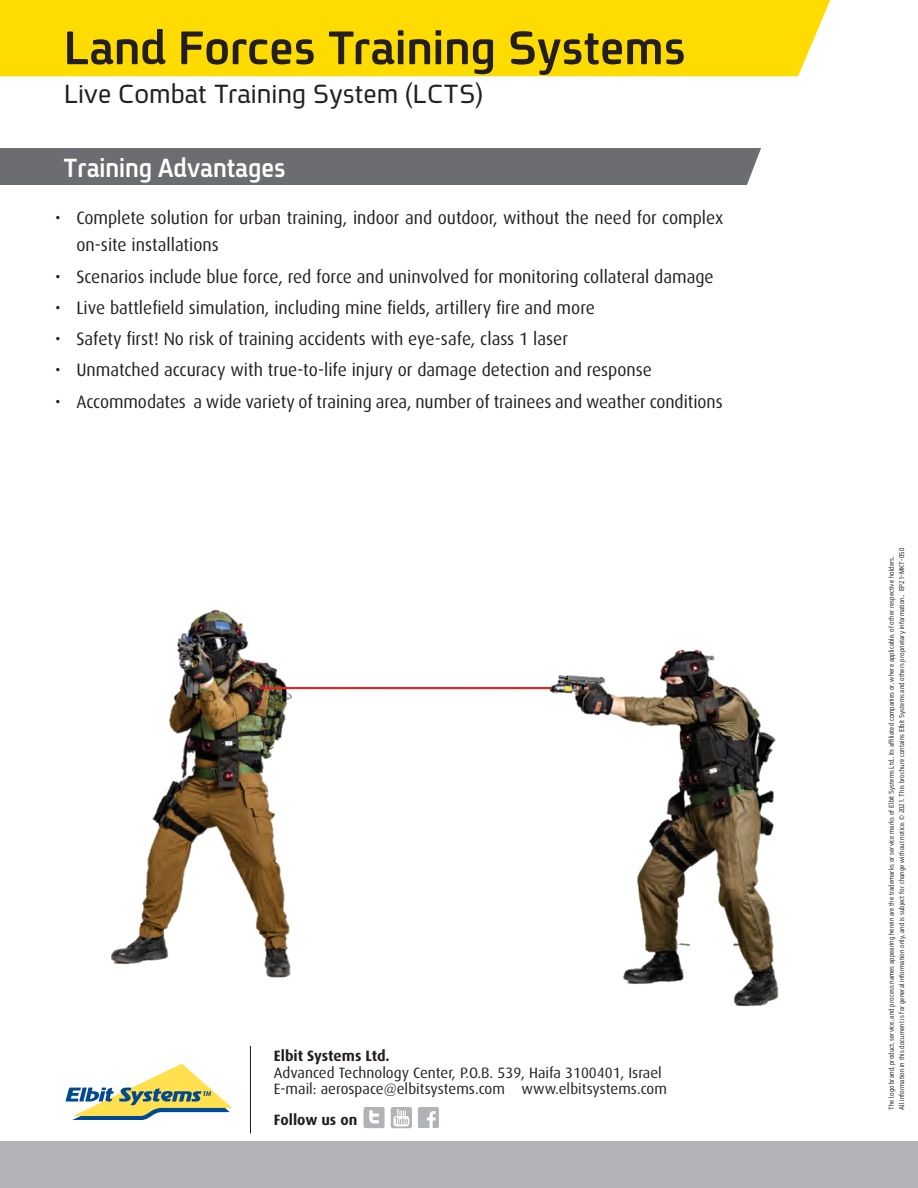
<style>
.page{position:relative;width:918px;height:1188px;background:#fff}
.page>*{position:absolute;margin:0;border:0;box-sizing:border-box;transform-origin:0 0}
.t1{font:51px "En Spoiler B";color:#231f20}
.t2{font:28.5px "En Spoiler";color:#231f20}
.t3{font:700 28.5px "Fb Spoiler Eng";color:#fff;scale:.93 1}
.t4{font:18px "Dax";color:#231f20}
.t5{font:18px "Dax";color:#231f20;scale:.96 1}
.t6{font:15px/16.5px "Dax";color:#231f20}
.t7{font:700 15px "Dax";color:#231f20}
.t8{font:7.5px/10.5px "Fb Spoiler Eng";letter-spacing:.01em;color:#231f20;scale:.9 1}
</style>
<div class="page">
<hr style="left:250px;top:1046px;width:1px;height:88px;background:#231f20">
<div style="left:0;top:1141px;width:918px;height:47px;background:#b2b3b7"></div>
<div style="left:0;top:0;width:830px;height:76px;background:#ffdc01"></div>
<div style="left:0;top:148px;width:761px;height:37px;background:#6c6d70"></div>
<img style="left:111px;top:609px;width:668px;height:398px">
<svg style="left:65px;top:1064px;width:166px;height:56px"></svg>
<svg style="left:418px;top:1107px;width:21px;height:21px"></svg>
<svg style="left:391px;top:1107px;width:21px;height:21px"></svg>
<svg style="left:364px;top:1107px;width:21px;height:21px"></svg>
<p class="t1" style="left:64px;top:11px;width:623px">Land Forces Training Systems</p>
<h2 class="t2" style="left:64px;top:73px;width:421px">Live Combat Training System (LCTS(</h2>
<p class="t3" style="left:64px;top:154px;width:240px">Training Advantages</p>
<p class="t4" style="left:76px;top:208px;width:648px">Complete solution for urban training, indoor and outdoor, without the need for complex</p>
<p class="t4" style="left:55px;top:208px;width:7px">•</p>
<p class="t4" style="left:55px;top:266px;width:7px">•</p>
<p class="t4" style="left:55px;top:298px;width:7px">•</p>
<p class="t4" style="left:55px;top:329px;width:7px">•</p>
<p class="t4" style="left:55px;top:360px;width:7px">•</p>
<p class="t5" style="left:55px;top:391px;width:7px">•</p>
<p class="t4" style="left:76px;top:235px;width:144px">on-site installations</p>
<p class="t4" style="left:76px;top:266px;width:639px">Scenarios include blue force, red force and uninvolved for monitoring collateral damage</p>
<p class="t4" style="left:76px;top:298px;width:520px">Live battlefeld simulation, including mine felds, artillery fre and more</p>
<p class="t4" style="left:76px;top:329px;width:493px">Safety frst! No risk of training accidents with eye-safe, class 1 laser</p>
<p class="t4" style="left:76px;top:360px;width:577px">Unmatched accuracy with true-to-life injury or damage detection and response</p>
<p class="t5" style="left:76px;top:391px;width:675px">Accommodates a wide variety of training area, number of trainees and weather conditions</p>
<p class="t7" style="left:274px;top:1048px;width:117px">Elbit Systems Ltd.</p>
<p class="t6" style="left:522px;top:1065px;width:147px;text-indent:-248px">Advanced Technology Center .B.O. P, 539, Haifa 3100401, Israel www.elbitsystems.com</p>
<p class="t6" style="left:274px;top:1081px;width:233px">-E mail: aerospace@elbitsystems.com</p>
<p class="t7" style="left:274px;top:1112px;width:85px">Follow us on</p>
<p class="t8" style="left:886px;top:591px;width:50px;text-indent:-518px;rotate:-90deg">The logo brand, product, service, and process names appearing herein are the trademarks or service marks of Elbit Systems Ltd., its affiliated companies or, where applicable, of other respective holders.<br>EP21-MKT-050</p>
<p class="t8" style="left:897px;top:1110px;width:574px;rotate:-90deg">All information in this document is for general information only, and is subject for change without notice. © 2021. This brochure contains Elbit Systems and others proprietary information..</p>
</div>
